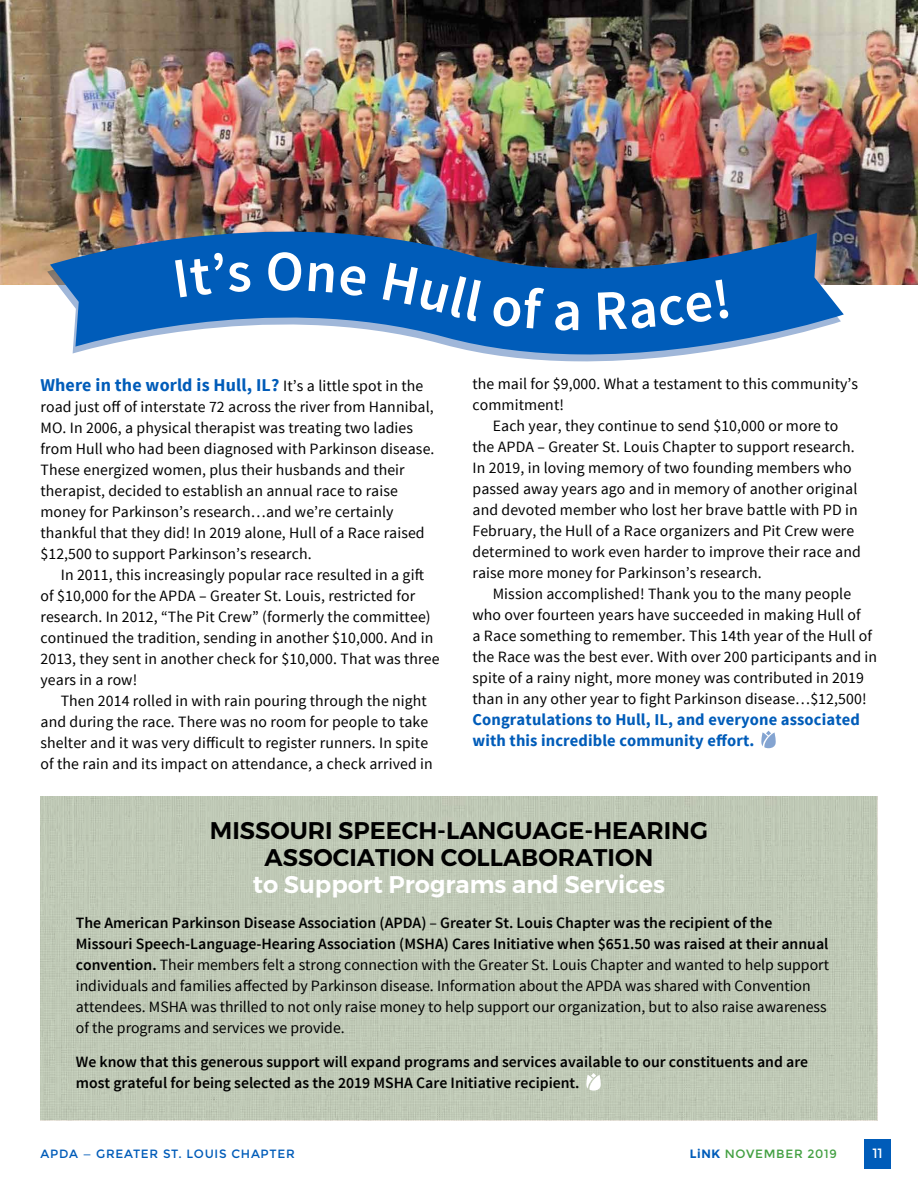
<style>
.page{position:relative;width:918px;height:1188px;background:#fff}
.page>*{position:absolute;margin:0;border:0;box-sizing:border-box;transform-origin:0 0}
.t1{font:600 24px/27px "Montserrat";color:#000;text-align:center}
.t2{font:600 24px "Montserrat";color:#fff}
.t3{font:700 18px "Source Sans Pro";letter-spacing:.005em;color:#005cb9}
.t4{font:700 16.5px/21px "Source Sans Pro";letter-spacing:.005em;color:#005cb9}
.t5{font:15.75px/21px "Source Sans Pro";letter-spacing:.005em;color:#000}
.t6{font:600 15.75px/21px "Source Sans Pro";color:#000}
.t7{font:13.5px "Montserrat";color:#fff}
.t8{font:12px "Montserrat";letter-spacing:.06em;color:#005cb9}
.t9{font:12px "Montserrat";letter-spacing:.06em;color:#43a042}
.s1{font-weight:400;font-size:15.75px;color:#000}
.s2{font-weight:600}
.s3{font-weight:600;color:#005cb9}
</style>
<div class="page">
<div style="left:40px;top:796px;width:838px;height:324px;background:#bfc9b6"></div>
<div style="left:864px;top:1142px;width:27px;height:27px;background:#005cb9"></div>
<img style="left:0;top:0;width:918px;height:285px">
<svg style="left:586px;top:1073px;width:15px;height:18px"></svg>
<svg style="left:761px;top:731px;width:15px;height:17px"></svg>
<svg style="left:47px;top:232px;width:626px;height:130px"></svg>
<img style="left:50px;top:199px;width:794px;height:157px">
<div style="left:864px;top:1139px;width:27px;height:27px;background:#005cb9"></div>
<div style="left:175px;top:253px;width:76px;height:44px;background:#005cb9"></div>
<svg style="left:268px;top:252px;width:33px;height:39px"></svg>
<div style="left:308px;top:262px;width:59px;height:35px;background:#005cb9"></div>
<div style="left:383px;top:263px;width:101px;height:59px;background:#005cb9"></div>
<div style="left:492px;top:287px;width:52px;height:42px;background:#005cb9"></div>
<svg style="left:555px;top:301px;width:24px;height:30px"></svg>
<div style="left:598px;top:279px;width:131px;height:51px;background:#005cb9"></div>
<p class="t3" style="left:40px;top:373px;width:384px">Where in the world is Hull, IL? <span class="s1">It’s a little spot in the</span></p>
<p class="t5" style="left:40px;top:396px;width:396px">road just off of interstate 72 across the river from Hannibal, MO. In 2006, a physical therapist was treating two ladies from Hull who had been diagnosed with Parkinson disease.<br>These energized women, plus their husbands and their therapist, decided to establish an annual race to raise money for Parkinson’s research…and we’re certainly thankful that they did! In 2019 alone, Hull of a Race raised $12,500 to support Parkinson’s research.</p>
<p class="t5" style="left:40px;top:564px;width:401px;text-indent:20px">In 2011, this increasingly popular race resulted in a gift of $10,000 for the APDA – Greater St. Louis, restricted for research. In 2012, “The Pit Crew” (formerly the committee) continued the tradition, sending in another $10,000. And in 2013, they sent in another check for $10,000. That was three years in a row!</p>
<p class="t5" style="left:40px;top:690px;width:394px;text-indent:20px">Then 2014 rolled in with rain pouring through the night and during the race. There was no room for people to take shelter and it was very difficult to register runners. In spite of the rain and its impact on attendance, a check arrived in</p>
<p class="t5" style="left:472px;top:374px;width:387px">the mail for $9,000. What a testament to this community’s commitment!</p>
<p class="t5" style="left:472px;top:416px;width:390px;text-indent:20px">Each year, they continue to send $10,000 or more to the APDA – Greater St. Louis Chapter to support research.<br>In 2019, in loving memory of two founding members who passed away years ago and in memory of another original and devoted member who lost her brave battle with PD in February, the Hull of a Race organizers and Pit Crew were determined to work even harder to improve their race and raise more money for Parkinson’s research.</p>
<p class="t5" style="left:472px;top:584px;width:406px;text-indent:20px">Mission accomplished! Thank you to the many people who over fourteen years have succeeded in making Hull of<br>a Race something to remember. This 14th year of the Hull of the Race was the best ever. With over 200 participants and in spite of a rainy night, more money was contributed in 2019 than in any other year to fight Parkinson disease…$12,500!</p>
<p class="t4" style="left:472px;top:710px;width:389px">Congratulations to Hull, IL, and everyone associated with this incredible community effort.</p>
<h1 class="t1" style="left:210px;top:817px;width:500px">MISSOURI SPEECH-LANGUAGE-HEARING<br>ASSOCIATION COLLABORATION</h1>
<h1 class="t2" style="left:253px;top:866px;width:414px">to Support Programs and Services</h1>
<p class="t5" style="left:76px;top:913px;width:755px"><span class="s2">The American Parkinson Disease Association (APDA)</span> – <span class="s2">Greater St. Louis Chapter was the recipient of the Missouri Speech-Language-Hearing Association (MSHA) Cares Initiative when $651.50 was raised at their annual convention.</span> Their members felt a strong connection with the Greater St. Louis Chapter and wanted to help support individuals and families affected by Parkinson disease. Information about the APDA was shared with Convention attendees. MSHA was thrilled to not only raise money to help support our organization, but to also raise awareness of the programs and services we provide.</p>
<p class="t6" style="left:76px;top:1052px;width:734px">We know that this generous support will expand programs and services available to our constituents and are most grateful for being selected as the 2019 MSHA Care Initiative recipient.</p>
<p class="t8" style="left:40px;top:1147px;width:256px">APDA — GREATER ST. LOUIS CHAPTER</p>
<p class="t9" style="left:690px;top:1147px;width:149px"><span class="s3">LiNK</span> NOVEMBER 2019</p>
<p class="t7" style="left:872px;top:1145px;width:12px">11</p>
<p class="t7" style="left:872px;top:1150px;width:12px">11</p>
</div>
